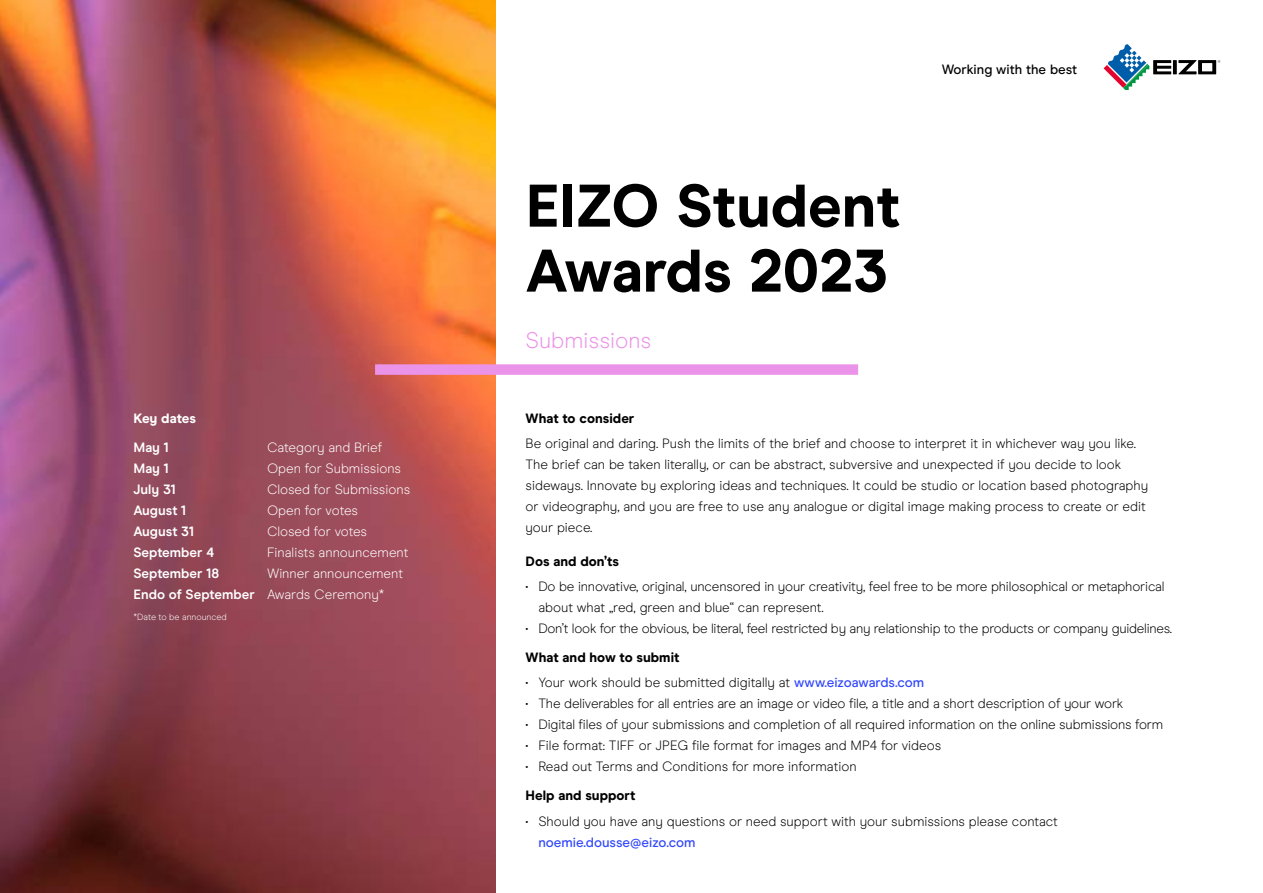
<style>
.page{position:relative;width:1263px;height:893px;background:#fff}
.page>*{position:absolute;margin:0;border:0;box-sizing:border-box;transform-origin:0 0}
.t1{font:800 60px/64.9px "Modern Era";color:#000}
.t2{font:300 22.5px "Modern Era";color:#eb93e8}
.t3{font:300 13.5px/21px "Modern Era";letter-spacing:-.01em;color:#000}
.t4{font:300 13.5px/21px "Modern Era";color:#fff}
.t5{font:800 13.5px "Modern Era";color:#000}
.t6{font:700 13.5px "Modern Era";color:#fff}
.t7{font:500 13.5px "Modern Era";color:#3147fd}
.t8{font:500 13.5px "Modern Era";color:#000}
.t9{font:800 13.5px "Modern Era";color:#fff}
.t10{font:300 9px "Modern Era";color:#fff}
.s1{font-weight:700}
.s2{font-weight:500;color:#3147fd}
</style>
<div class="page">
<svg style="left:1103px;top:44px;width:117px;height:46px"></svg>
<img style="left:0;top:0;width:496px;height:893px">
<div style="left:375px;top:364px;width:483px;height:11px;background:#eb93e8"></div>
<p class="t9" style="left:134px;top:410px;width:64px">Key dates</p>
<p class="t6" style="left:134px;top:440px;width:37px">May 1</p>
<p class="t4" style="left:267px;top:437px;width:117px">Category and Brief</p>
<p class="t6" style="left:134px;top:461px;width:37px">May 1</p>
<p class="t4" style="left:267px;top:458px;width:136px">Open for Submissions</p>
<p class="t6" style="left:134px;top:482px;width:44px">July 31</p>
<p class="t4" style="left:267px;top:479px;width:145px">Closed for Submissions</p>
<p class="t6" style="left:134px;top:503px;width:54px">August 1</p>
<p class="t4" style="left:267px;top:500px;width:92px">Open for votes</p>
<p class="t6" style="left:134px;top:524px;width:62px">August 31</p>
<p class="t4" style="left:267px;top:521px;width:102px">Closed for votes</p>
<p class="t6" style="left:134px;top:545px;width:82px">September 4</p>
<p class="t4" style="left:267px;top:542px;width:143px">Finalists announcement</p>
<p class="t6" style="left:134px;top:566px;width:87px">September 18</p>
<p class="t4" style="left:134px;top:563px;width:271px;text-indent:134px">Winner announcement<br><span class="s1">Endo of September</span> Awards Ceremony*</p>
<p class="t10" style="left:134px;top:612px;width:95px">*Date to be announced</p>
<p class="t8" style="left:942px;top:62px;width:137px">Working with the best</p>
<h1 class="t1" style="left:526px;top:174px;width:376px">EIZO Student<br>Awards 2023</h1>
<h2 class="t2" style="left:526px;top:327px;width:127px">Submissions</h2>
<p class="t5" style="left:526px;top:410px;width:110px">What to consider</p>
<p class="t3" style="left:526px;top:433px;width:624px">Be original and daring. Push the limits of the brief and choose to interpret it in whichever way you like.<br>The brief can be taken literally, or can be abstract, subversive and unexpected if you decide to look sideways. Innovate by exploring ideas and techniques. It could be studio or location based photography or videography, and you are free to use any analogue or digital image making process to create or edit your piece.</p>
<p class="t5" style="left:526px;top:553px;width:95px">Dos and don’ts</p>
<p class="t3" style="left:538px;top:576px;width:628px;text-indent:-13px">• Do be innovative, original, uncensored in your creativity, feel free to be more philosophical or metaphorical about what „red, green and blue“ can represent.</p>
<p class="t3" style="left:526px;top:618px;width:648px">• Don’t look for the obvious, be literal, feel restricted by any relationship to the products or company guidelines.</p>
<p class="t5" style="left:526px;top:649px;width:155px">What and how to submit</p>
<p class="t3" style="left:526px;top:672px;width:400px">• Your work should be submitted digitally at <span class="s2">www.eizoawards.com</span></p>
<p class="t3" style="left:526px;top:693px;width:599px">• The deliverables for all entries are an image or video file, a title and a short description of your work</p>
<p class="t3" style="left:526px;top:714px;width:639px">• Digital files of your submissions and completion of all required information on the online submissions form</p>
<p class="t3" style="left:526px;top:735px;width:417px">• File format: TIFF or JPEG file format for images and MP4 for videos</p>
<p class="t3" style="left:526px;top:756px;width:332px">• Read out Terms and Conditions for more information</p>
<p class="t5" style="left:526px;top:787px;width:111px">Help and support</p>
<p class="t3" style="left:526px;top:810px;width:534px">• Should you have any questions or need support with your submissions please contact</p>
<p class="t7" style="left:538px;top:834px;width:159px">noemie.dousse@eizo.com</p>
</div>
